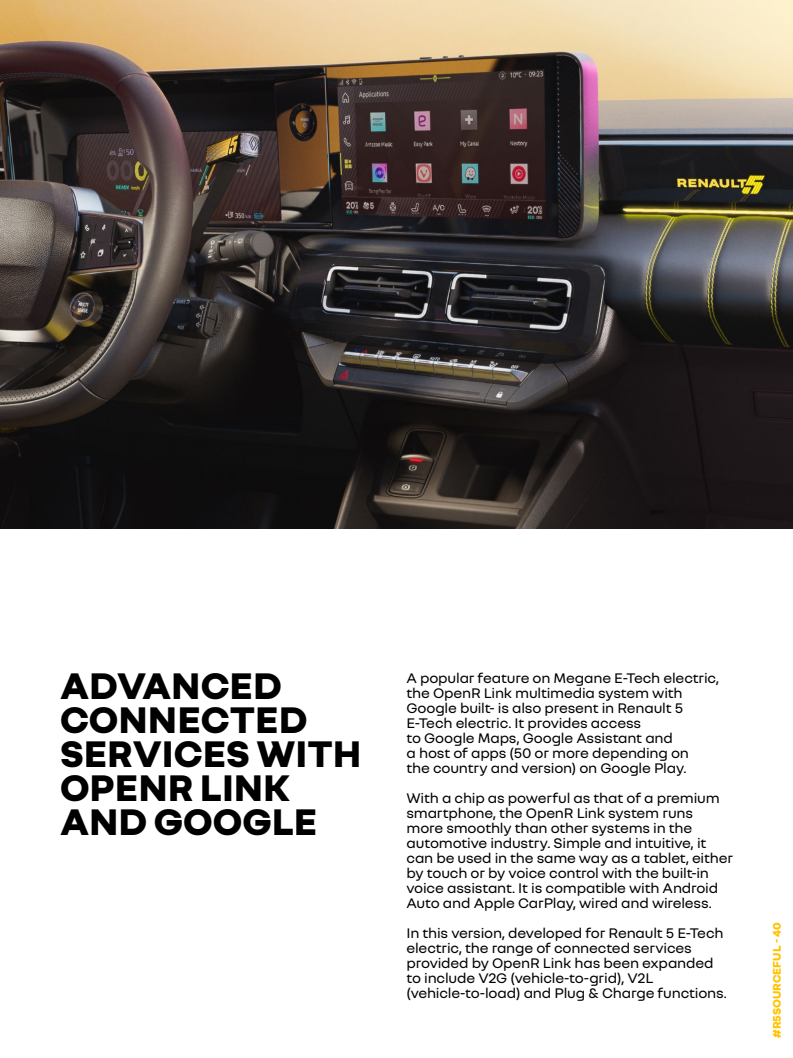
<style>
.page{position:relative;width:793px;height:1058px;background:#fff}
.page>*{position:absolute;margin:0;border:0;box-sizing:border-box;transform-origin:0 0}
.t1{font:800 40px/34px "Nouvel R";color:#000}
.t2{font:15px/15px "Nouvel R";letter-spacing:-.015em;color:#000}
.t3{font:800 12px "Nouvel R";color:#ffc300}
</style>
<div class="page">
<img style="left:0;top:0;width:793px;height:529px">
<h1 class="t1" style="left:60px;top:666px;width:303px">ADVANCED<br>CONNECTED<br>SERVICES WITH<br>OPENR LINK<br>AND GOOGLE</h1>
<p class="t2" style="left:406px;top:670px;width:314px">A popular feature on Megane E-Tech electric, the OpenR Link multimedia system with Google built- is also present in Renault 5<br>E-Tech electric. It provides access<br>to Google Maps, Google Assistant and<br>a host of apps (50 or more depending on<br>the country and version) on Google Play.</p>
<p class="t2" style="left:406px;top:790px;width:328px">With a chip as powerful as that of a premium smartphone, the OpenR Link system runs more smoothly than other systems in the automotive industry. Simple and intuitive, it can be used in the same way as a tablet, either by touch or by voice control with the built-in voice assistant. It is compatible with Android Auto and Apple CarPlay, wired and wireless.</p>
<p class="t2" style="left:406px;top:925px;width:322px">In this version, developed for Renault 5 E-Tech electric, the range of connected services provided by OpenR Link has been expanded to include V2G (vehicle-to-grid), V2L (vehicle-to-load) and Plug &amp; Charge functions.</p>
<p class="t3" style="left:769px;top:1038px;width:117px;rotate:-90deg">#R5SOURCEFUL - 40</p>
</div>
